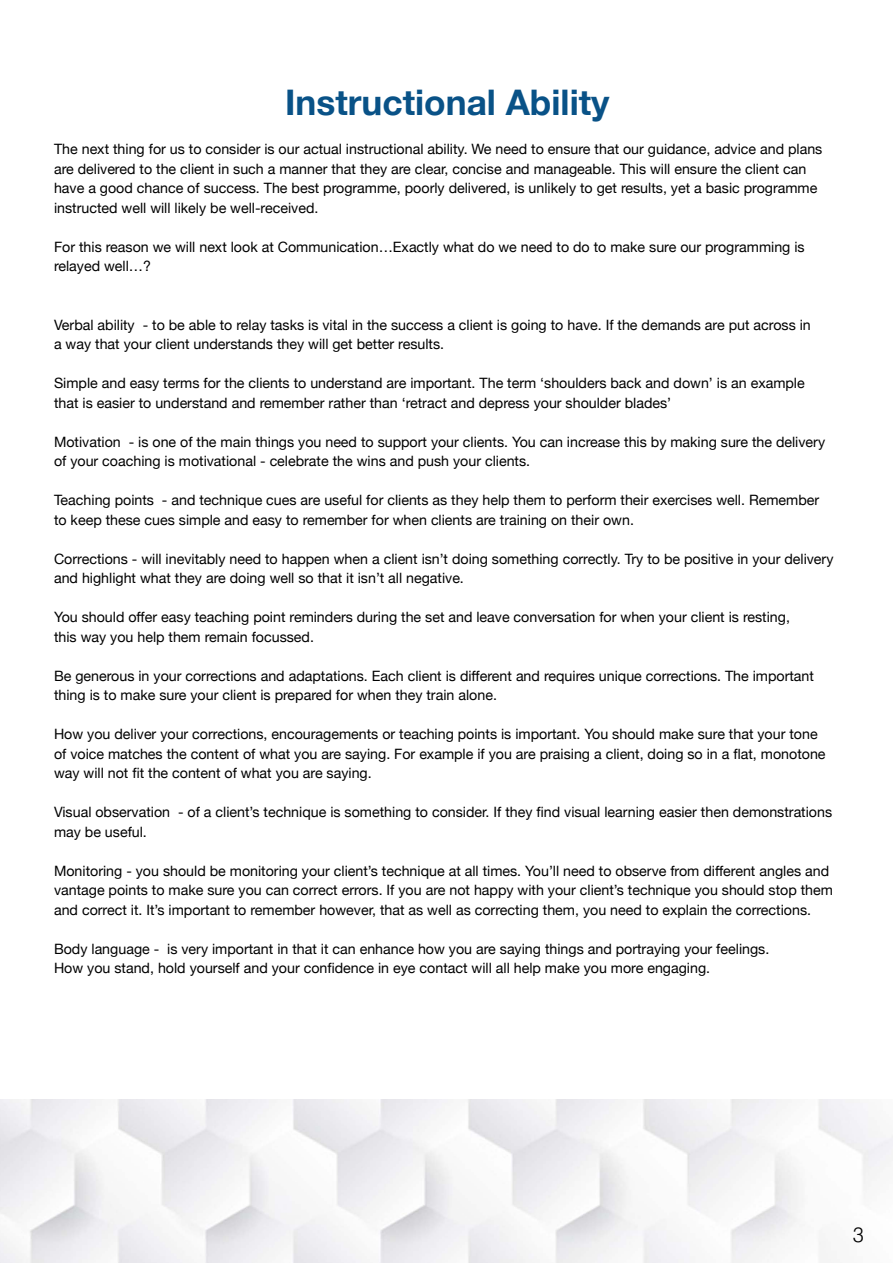
<style>
.page{position:relative;width:893px;height:1263px;background:#fff}
.page>*{position:absolute;margin:0;border:0;box-sizing:border-box;transform-origin:0 0}
.t1{font:700 35.25px "Helvetica Neue";color:#095287}
.t2{font:300 21px "Swiss 721 BT";color:#000}
.t3{font:14.25px/19.5px "Helvetica Neue";color:#000}
</style>
<div class="page">
<img style="left:0;top:1099px;width:893px;height:164px">
<p class="t1" style="left:285px;top:75px;width:326px">Instructional Ability</p>
<p class="t3" style="left:54px;top:140px;width:770px">The next thing for us to consider is our actual instructional ability. We need to ensure that our guidance, advice and plans are delivered to the client in such a manner that they are clear, concise and manageable. This will ensure the client can</p>
<p class="t3" style="left:54px;top:179px;width:765px">have a good chance of success. The best programme, poorly delivered, is unlikely to get results, yet a basic programme instructed well will likely be well-received.</p>
<p class="t3" style="left:54px;top:238px;width:752px">For this reason we will next look at Communication…Exactly what do we need to do to make sure our programming is relayed well…?</p>
<p class="t3" style="left:54px;top:316px;width:758px">Verbal ability - to be able to relay tasks is vital in the success a client is going to have. If the demands are put across in</p>
<p class="t3" style="left:54px;top:335px;width:392px">a way that your client understands they will get better results.</p>
<p class="t3" style="left:54px;top:374px;width:752px">Simple and easy terms for the clients to understand are important. The term ‘shoulders back and down’ is an example</p>
<p class="t3" style="left:54px;top:394px;width:619px">that is easier to understand and remember rather than ‘retract and depress your shoulder blades’</p>
<p class="t3" style="left:54px;top:433px;width:773px">Motivation - is one of the main things you need to support your clients. You can increase this by making sure the delivery of your coaching is motivational - celebrate the wins and push your clients.</p>
<p class="t3" style="left:54px;top:491px;width:767px">Teaching points - and technique cues are useful for clients as they help them to perform their exercises well. Remember</p>
<p class="t3" style="left:54px;top:511px;width:581px">to keep these cues simple and easy to remember for when clients are training on their own.</p>
<p class="t3" style="left:54px;top:550px;width:781px">Corrections - will inevitably need to happen when a client isn’t doing something correctly. Try to be positive in your delivery and highlight what they are doing well so that it isn’t all negative.</p>
<p class="t3" style="left:54px;top:608px;width:737px">You should offer easy teaching point reminders during the set and leave conversation for when your client is resting,</p>
<p class="t3" style="left:54px;top:628px;width:262px">this way you help them remain focussed.</p>
<p class="t3" style="left:54px;top:667px;width:761px">Be generous in your corrections and adaptations. Each client is different and requires unique corrections. The important thing is to make sure your client is prepared for when they train alone.</p>
<p class="t3" style="left:54px;top:725px;width:765px">How you deliver your corrections, encouragements or teaching points is important. You should make sure that your tone</p>
<p class="t3" style="left:54px;top:745px;width:773px">of voice matches the content of what you are saying. For example if you are praising a client, doing so in a flat, monotone way will not fit the content of what you are saying.</p>
<p class="t3" style="left:54px;top:803px;width:780px">Visual observation - of a client’s technique is something to consider. If they find visual learning easier then demonstrations may be useful.</p>
<p class="t3" style="left:54px;top:862px;width:780px">Monitoring - you should be monitoring your client’s technique at all times. You’ll need to observe from different angles and vantage points to make sure you can correct errors. If you are not happy with your client’s technique you should stop them and correct it. It’s important to remember however, that as well as correcting them, you need to explain the corrections.</p>
<p class="t3" style="left:54px;top:940px;width:717px">Body language - is very important in that it can enhance how you are saying things and portraying your feelings.</p>
<p class="t3" style="left:54px;top:959px;width:658px">How you stand, hold yourself and your confidence in eye contact will all help make you more engaging.</p>
<p class="t2" style="left:853px;top:1221px;width:13px">3</p>
</div>
